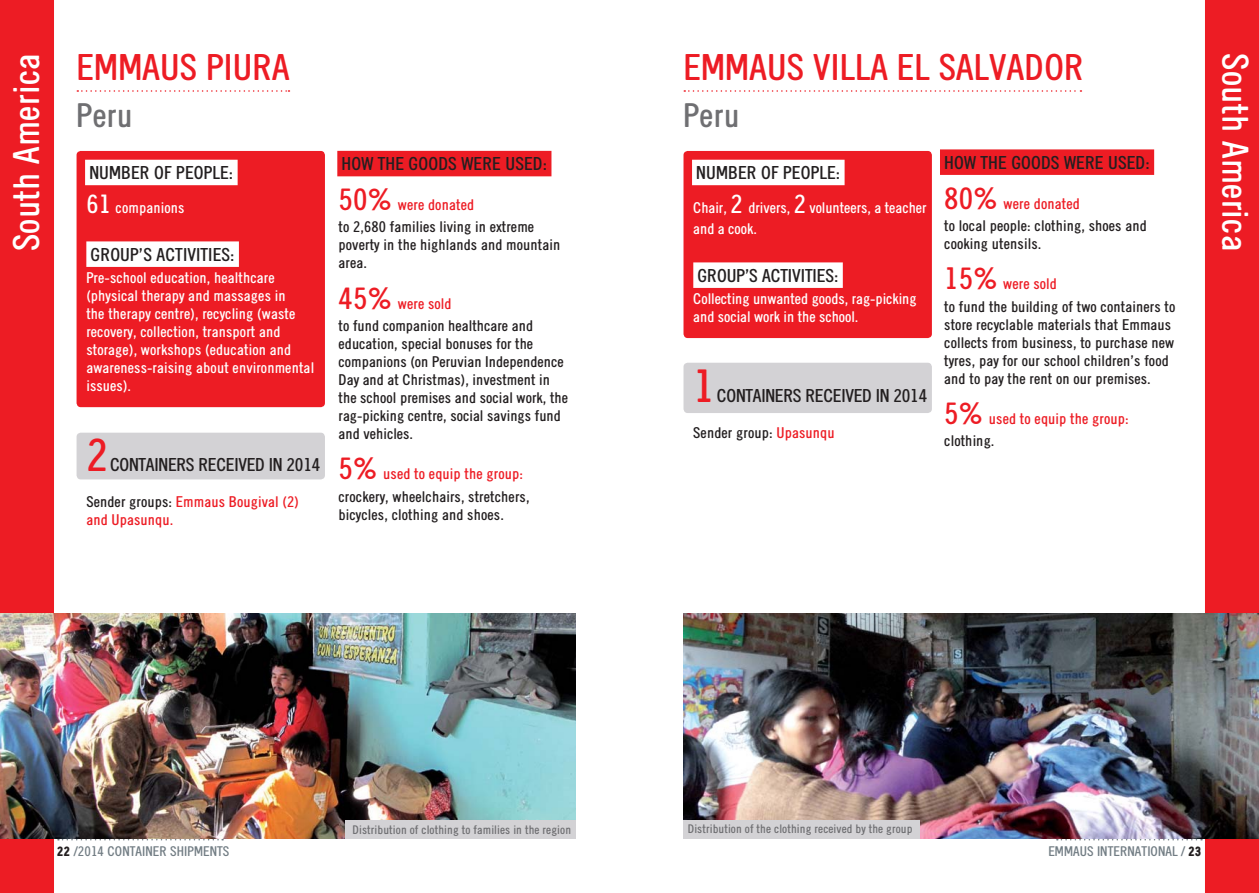
<style>
.page{position:relative;width:1259px;height:893px;background:#fff}
.page>*{position:absolute;margin:0;border:0;box-sizing:border-box;transform-origin:0 0}
.t1{font:45px "Emmaus";color:#ed1c24}
.t2{font:36px "Emmaus";color:#ed1c24}
.t3{font:36px "Emmaus";color:#fff}
.t4{font:33px "Emmaus";color:#6f6f72}
.t5{font:18px "Emmaus";color:#231f20}
.t6{font:18px "Emmaus";letter-spacing:-.02em;color:#231f20}
.t7{font:15px/18px "Emmaus";color:#231f20}
.t8{font:15px/18px "Emmaus";color:#fff}
.t9{font:15px/18px "Emmaus";color:#ed1c24}
.t10{font:13.5px "Emmaus";color:#727d84}
.t11{font:12px "Emmaus";color:#6f6f72}
.s1{font-size:30px;color:#ed1c24}
.s2{color:#ed1c24}
.s3{font-size:30px}
.s4{color:#231f20}
.s5{font-size:25.5px}
.s6{font-weight:900;color:#231f20}
</style>
<div class="page">
<div style="left:77px;top:433px;width:248px;height:46px;background:#d3d2d5;border-radius:4px"></div>
<div style="left:683px;top:151px;width:249px;height:187px;background:#ed1c24;border-radius:4px"></div>
<div style="left:683px;top:363px;width:249px;height:50px;background:#d3d2d5;border-radius:4px"></div>
<div style="left:0;top:0;width:54px;height:893px;background:#ed1c24"></div>
<div style="left:1205px;top:0;width:54px;height:893px;background:#ed1c24"></div>
<svg style="left:77px;top:90px;width:212px;height:2px"></svg>
<svg style="left:684px;top:90px;width:397px;height:2px"></svg>
<div style="left:77px;top:151px;width:248px;height:256px;background:#ed1c24"></div>
<div style="left:85px;top:160px;width:153px;height:25px;background:#fff"></div>
<div style="left:86px;top:241px;width:153px;height:26px;background:#fff"></div>
<div style="left:337px;top:151px;width:214px;height:25px;background:#ed1c24"></div>
<div style="left:940px;top:149px;width:214px;height:26px;background:#ed1c24"></div>
<div style="left:692px;top:160px;width:152px;height:25px;background:#fff"></div>
<div style="left:693px;top:262px;width:150px;height:26px;background:#fff"></div>
<img style="left:0;top:614px;width:575px;height:225px">
<img style="left:683px;top:614px;width:576px;height:225px">
<div style="left:344px;top:821px;width:231px;height:18px;background:#d3d2d5"></div>
<div style="left:683px;top:820px;width:236px;height:19px;background:#d3d2d5"></div>
<svg style="left:58px;top:839px;width:165px;height:1px"></svg>
<svg style="left:1057px;top:839px;width:145px;height:1px"></svg>
<h2 class="t2" style="left:77px;top:54px;width:215px">EMMAUS PIURA</h2>
<h3 class="t4" style="left:77px;top:104px;width:58px">Peru</h3>
<h2 class="t2" style="left:683px;top:54px;width:402px">EMMAUS VILLA EL SALVADOR</h2>
<h3 class="t4" style="left:683px;top:104px;width:58px">Peru</h3>
<h2 class="t3" style="left:14px;top:251px;width:200px;rotate:-90deg">South America</h2>
<h2 class="t3" style="left:1248px;top:53px;width:200px;rotate:90deg">South America</h2>
<p class="t5" style="left:944px;top:156px;width:207px">HOW THE GOODS WERE USED:</p>
<p class="t7" style="left:944px;top:194px;width:204px;line-height:22.2px"><span class="s1">80%</span> <span class="s2">were donated<br></span>to local people: clothing, shoes and</p>
<p class="t7" style="left:944px;top:236px;width:99px">cooking utensils.</p>
<p class="t7" style="left:944px;top:275px;width:233px;line-height:22.2px"><span class="s1">15%</span> <span class="s2">were sold<br></span>to fund the building of two containers to</p>
<p class="t7" style="left:944px;top:317px;width:232px">store recyclable materials that Emmaus collects from business, to purchase new tyres, pay for our school children’s food and to pay the rent on our premises.</p>
<p class="t9" style="left:944px;top:409px;width:186px;line-height:22.2px"><span class="s3">5%</span> used to equip the group: <span class="s4">clothing.</span></p>
<p class="t5" style="left:341px;top:157px;width:207px">HOW THE GOODS WERE USED:</p>
<p class="t7" style="left:338px;top:196px;width:197px;line-height:22.2px"><span class="s1">50%</span> <span class="s2">were donated<br></span>to 2,680 families living in extreme</p>
<p class="t7" style="left:338px;top:238px;width:223px">poverty in the highlands and mountain area.</p>
<p class="t7" style="left:338px;top:294px;width:196px;line-height:22.2px"><span class="s1">45%</span> <span class="s2">were sold<br></span>to fund companion healthcare and</p>
<p class="t7" style="left:338px;top:336px;width:231px">education, special bonuses for the companions (on Peruvian Independence Day and at Christmas), investment in the school premises and social work, the rag-picking centre, social savings fund and vehicles.</p>
<p class="t7" style="left:338px;top:465px;width:193px;line-height:22.2px"><span class="s1">5%</span> <span class="s2">used to equip the group: </span>crockery, wheelchairs, stretchers,</p>
<p class="t7" style="left:338px;top:507px;width:167px">bicycles, clothing and shoes.</p>
<p class="t5" style="left:89px;top:166px;width:145px">NUMBER OF PEOPLE:</p>
<p class="t8" style="left:86px;top:200px;width:100px"><span class="s5">61</span> companions</p>
<p class="t5" style="left:91px;top:248px;width:146px">GROUP’S ACTIVITIES:</p>
<p class="t8" style="left:86px;top:270px;width:229px">Pre-school education, healthcare (physical therapy and massages in<br>the therapy centre), recycling (waste recovery, collection, transport and storage), workshops (education and awareness-raising about environmental issues).</p>
<p class="t5" style="left:696px;top:166px;width:146px">NUMBER OF PEOPLE:</p>
<p class="t8" style="left:693px;top:199px;width:235px;line-height:21px">Chair, <span class="s5">2</span> drivers, <span class="s5">2</span> volunteers, a teacher and a cook.</p>
<p class="t5" style="left:697px;top:269px;width:142px">GROUP’S ACTIVITIES:</p>
<p class="t8" style="left:693px;top:291px;width:225px">Collecting unwanted goods, rag-picking and social work in the school.</p>
<h1 class="t1" style="left:693px;top:370px;width:23px">1</h1>
<p class="t6" style="left:717px;top:389px;width:212px">CONTAINERS RECEIVED IN 2014</p>
<p class="t7" style="left:693px;top:425px;width:143px">Sender group: <span class="s2">Upasunqu</span></p>
<h1 class="t1" style="left:86px;top:439px;width:23px">2</h1>
<p class="t6" style="left:110px;top:458px;width:212px">CONTAINERS RECEIVED IN 2014</p>
<p class="t9" style="left:86px;top:494px;width:214px"><span class="s4">Sender groups:</span> Emmaus Bougival (2) and Upasunqu.</p>
<p class="t11" style="left:353px;top:825px;width:220px">Distribution of clothing to families in the region</p>
<p class="t11" style="left:688px;top:825px;width:226px">Distribution of the clothing received by the group</p>
<p class="t10" style="left:57px;top:846px;width:174px"><span class="s6">22</span> /2014 CONTAINER SHIPMENTS</p>
<p class="t10" style="left:1048px;top:846px;width:155px">EMMAUS INTERNATIONAL / <span class="s6">23</span></p>
</div>
